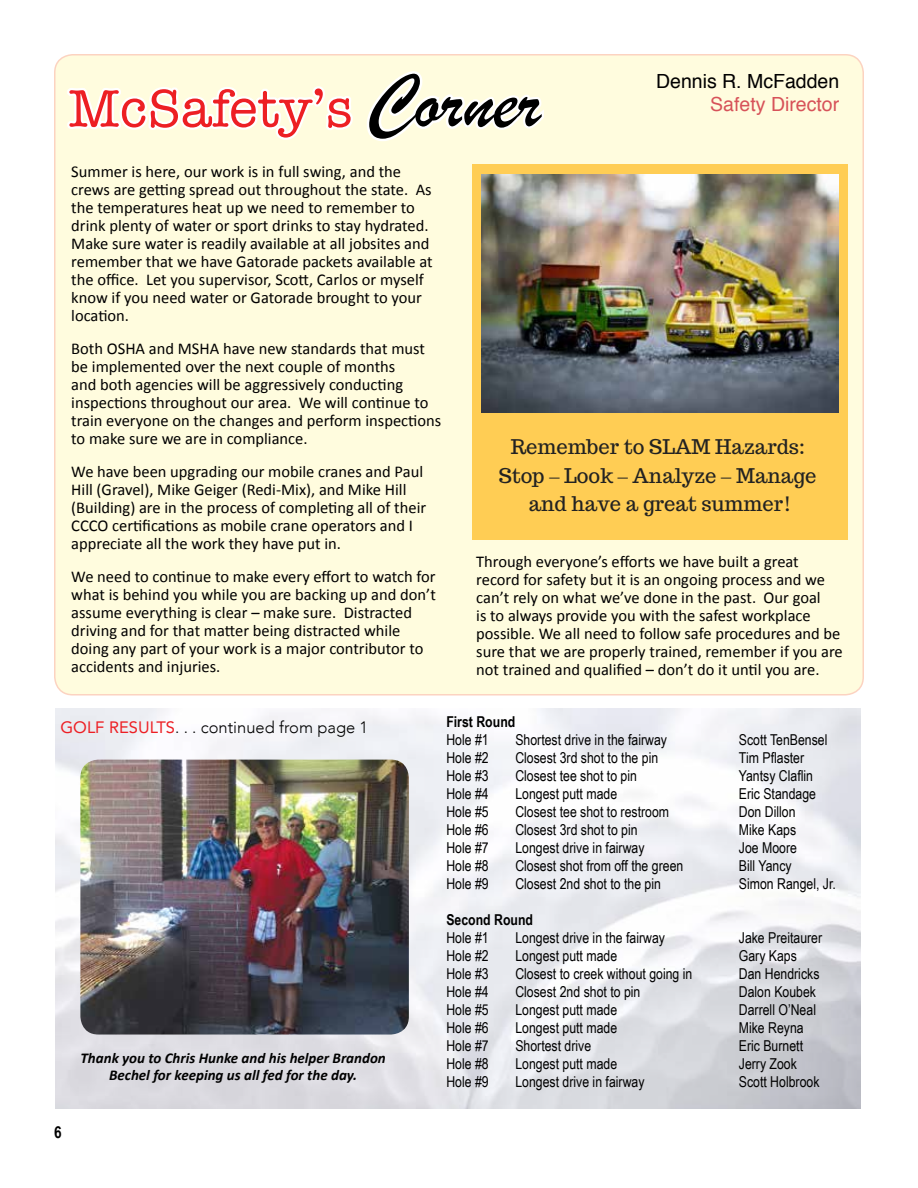
<style>
.page{position:relative;width:918px;height:1188px;background:#fff}
.page>*{position:absolute;margin:0;border:0;box-sizing:border-box;transform-origin:0 0}
.t1{font:54.3px "American Typewriter";color:#ed1f24}
.t2{font:20.1px/28.2px "Trocchi";color:#222;text-align:center}
.t3{font:19.5px "Helvetica";color:#000}
.t4{font:19.5px "Helvetica";color:#d75259}
.t5{font:16.5px/18px "Calibri";color:#000}
.t6{font:300 16.5px "Avenir";color:#000}
.t7{font:700 16.5px "Arial Narrow";color:#000}
.t8{font:15px "Arial Narrow";color:#000}
.t9{font:italic 700 15px/17.2px "Calibri";color:#000;text-align:center}
.t10{font:700 15px "Arial Narrow";color:#000}
.s1{font-family:"Brush Script";font-size:81px;color:#000}
.s2{font-family:"Liberation Serif"}
.s3{font-weight:400;color:#ed1f24}
</style>
<div class="page">
<div style="left:55px;top:55px;width:808px;height:640px;background:#fffcde;border-radius:18px"></div>
<svg style="left:63px;top:54px;width:60px;height:765px"></svg>
<svg style="left:117px;top:54px;width:239px;height:168px"></svg>
<svg style="left:367px;top:71px;width:177px;height:70px"></svg>
<div style="left:472px;top:164px;width:376px;height:376px;background:#ffcd54"></div>
<img style="left:482px;top:174px;width:357px;height:238px">
<img style="left:80px;top:760px;width:329px;height:275px">
<h1 class="t1" style="left:68px;top:67px;width:474px">McSafety’s <span class="s1">Corner</span></h1>
<p class="t3" style="left:656px;top:66px;width:185px">Dennis R. McFadden</p>
<p class="t4" style="left:710px;top:89px;width:130px">Safety Director</p>
<p class="t5" style="left:71px;top:162px;width:363px">Summer is here, our work is in full swing, and the crews are getting spread out throughout the state. As the temperatures heat up we need to remember to drink plenty of water or sport drinks to stay hydrated.<br>Make sure water is readily available at all jobsites and remember that we have Gatorade packets available at the office. Let you supervisor, Scott, Carlos or myself know if you need water or Gatorade brought to your location.</p>
<p class="t5" style="left:71px;top:339px;width:371px">Both OSHA and MSHA have new standards that must be implemented over the next couple of months<br>and both agencies will be aggressively conducting inspections throughout our area. We will continue to train everyone on the changes and perform inspections to make sure we are in compliance.</p>
<p class="t5" style="left:71px;top:462px;width:356px">We have been upgrading our mobile cranes and Paul Hill (Gravel), Mike Geiger (Redi-Mix), and Mike Hill (Building) are in the process of completing all of their CCCO certifications as mobile crane operators and I appreciate all the work they have put in.</p>
<p class="t5" style="left:71px;top:567px;width:366px">We need to continue to make every effort to watch for what is behind you while you are backing up and don’t assume everything is clear – make sure. Distracted driving and for that matter being distracted while doing any part of your work is a major contributor to accidents and injuries.</p>
<p class="t2" style="left:499px;top:433px;width:319px">Remember to SLAM Hazards:<br>Stop <span class="s2">–</span> Look <span class="s2">–</span> Analyze <span class="s2">–</span> Manage and have a great summer!</p>
<p class="t5" style="left:476px;top:553px;width:368px">Through everyone’s efforts we have built a great record for safety but it is an ongoing process and we can’t rely on what we’ve done in the past. Our goal<br>is to always provide you with the safest workplace possible. We all need to follow safe procedures and be sure that we are properly trained, remember if you are not trained and qualified – don’t do it until you are.</p>
<p class="t6" style="left:60px;top:717px;width:309px"><span class="s3">GOLF RESULTS</span>. . . continued from page 1</p>
<p class="t10" style="left:446px;top:711px;width:71px">First Round</p>
<p class="t8" style="left:446px;top:729px;width:44px">Hole #1</p>
<p class="t8" style="left:515px;top:729px;width:153px">Shortest drive in the fairway</p>
<p class="t8" style="left:739px;top:729px;width:90px">Scott TenBensel</p>
<p class="t8" style="left:446px;top:747px;width:44px">Hole #2</p>
<p class="t8" style="left:515px;top:747px;width:144px">Closest 3rd shot to the pin</p>
<p class="t8" style="left:739px;top:747px;width:67px">Tim Pflaster</p>
<p class="t8" style="left:446px;top:765px;width:44px">Hole #3</p>
<p class="t8" style="left:515px;top:765px;width:123px">Closest tee shot to pin</p>
<p class="t8" style="left:739px;top:765px;width:76px">Yantsy Claflin</p>
<p class="t8" style="left:446px;top:783px;width:44px">Hole #4</p>
<p class="t8" style="left:515px;top:783px;width:103px">Longest putt made</p>
<p class="t8" style="left:739px;top:783px;width:79px">Eric Standage</p>
<p class="t8" style="left:446px;top:801px;width:44px">Hole #5</p>
<p class="t8" style="left:515px;top:801px;width:155px">Closest tee shot to restroom</p>
<p class="t8" style="left:739px;top:801px;width:58px">Don Dillon</p>
<p class="t8" style="left:446px;top:819px;width:44px">Hole #6</p>
<p class="t8" style="left:515px;top:819px;width:124px">Closest 3rd shot to pin</p>
<p class="t8" style="left:739px;top:819px;width:59px">Mike Kaps</p>
<p class="t8" style="left:446px;top:837px;width:44px">Hole #7</p>
<p class="t8" style="left:515px;top:837px;width:131px">Longest drive in fairway</p>
<p class="t8" style="left:739px;top:837px;width:60px">Joe Moore</p>
<p class="t8" style="left:446px;top:855px;width:44px">Hole #8</p>
<p class="t8" style="left:515px;top:855px;width:169px">Closest shot from off the green</p>
<p class="t8" style="left:739px;top:855px;width:54px">Bill Yancy</p>
<p class="t8" style="left:446px;top:873px;width:44px">Hole #9</p>
<p class="t8" style="left:515px;top:873px;width:147px">Closest 2nd shot to the pin</p>
<p class="t8" style="left:739px;top:873px;width:99px">Simon Rangel, Jr.</p>
<p class="t10" style="left:446px;top:909px;width:88px">Second Round</p>
<p class="t8" style="left:446px;top:927px;width:44px">Hole #1</p>
<p class="t8" style="left:515px;top:927px;width:151px">Longest drive in the fairway</p>
<p class="t8" style="left:739px;top:927px;width:85px">Jake Preitaurer</p>
<p class="t8" style="left:446px;top:945px;width:44px">Hole #2</p>
<p class="t8" style="left:515px;top:945px;width:103px">Longest putt made</p>
<p class="t8" style="left:739px;top:945px;width:60px">Gary Kaps</p>
<p class="t8" style="left:446px;top:963px;width:44px">Hole #3</p>
<p class="t8" style="left:515px;top:963px;width:179px">Closest to creek without going in</p>
<p class="t8" style="left:739px;top:963px;width:82px">Dan Hendricks</p>
<p class="t8" style="left:446px;top:981px;width:44px">Hole #4</p>
<p class="t8" style="left:515px;top:981px;width:127px">Closest 2nd shot to pin</p>
<p class="t8" style="left:739px;top:981px;width:79px">Dalon Koubek</p>
<p class="t8" style="left:446px;top:999px;width:44px">Hole #5</p>
<p class="t8" style="left:515px;top:999px;width:103px">Longest putt made</p>
<p class="t8" style="left:739px;top:999px;width:79px">Darrell O’Neal</p>
<p class="t8" style="left:446px;top:1017px;width:44px">Hole #6</p>
<p class="t8" style="left:515px;top:1017px;width:103px">Longest putt made</p>
<p class="t8" style="left:739px;top:1017px;width:66px">Mike Reyna</p>
<p class="t8" style="left:446px;top:1035px;width:44px">Hole #7</p>
<p class="t8" style="left:515px;top:1035px;width:77px">Shortest drive</p>
<p class="t8" style="left:739px;top:1035px;width:66px">Eric Burnett</p>
<p class="t8" style="left:446px;top:1053px;width:44px">Hole #8</p>
<p class="t8" style="left:515px;top:1053px;width:103px">Longest putt made</p>
<p class="t8" style="left:739px;top:1053px;width:60px">Jerry Zook</p>
<p class="t8" style="left:446px;top:1071px;width:44px">Hole #9</p>
<p class="t8" style="left:515px;top:1071px;width:131px">Longest drive in fairway</p>
<p class="t8" style="left:739px;top:1071px;width:82px">Scott Holbrook</p>
<p class="t9" style="left:81px;top:1049px;width:307px">Thank you to Chris Hunke and his helper Brandon<br>Bechel for keeping us all fed for the day.</p>
<p class="t7" style="left:54px;top:1119px;width:9px">6</p>
</div>
